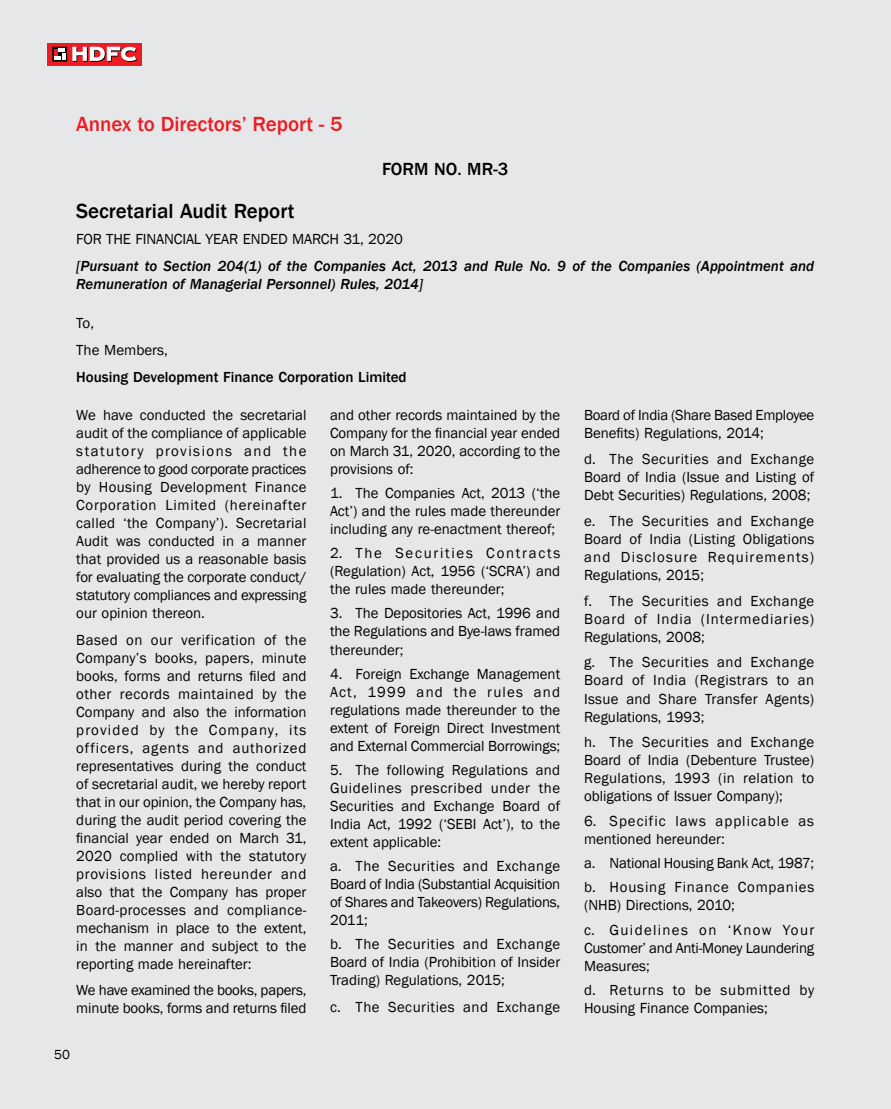
<style>
.page{position:relative;width:891px;height:1109px;background:#fff}
.page>*{position:absolute;margin:0;border:0;box-sizing:border-box;transform-origin:0 0}
.t1{font:500 21px "Franklin Gothic";color:#ed1c24}
.t2{font:500 21px "Franklin Gothic";color:#000}
.t3{font:500 18px "Franklin Gothic";color:#000}
.t4{font:15px/18px "Franklin Gothic";color:#000;text-align:justify}
.t5{font:italic 500 15px/18px "Franklin Gothic";color:#000}
.t6{font:15px/18px "Franklin Gothic";letter-spacing:.065em;color:#000}
.t7{font:15px/24.3px "Franklin Gothic";letter-spacing:.055em;color:#000}
.t8{font:500 15px "Franklin Gothic";color:#000}
.t9{font:15px "Franklin Gothic";letter-spacing:.035em;color:#000}
.t10{font:13.5px "Franklin Gothic";color:#000}
</style>
<div class="page">
<div style="left:0;top:0;width:891px;height:1108px;background:#e6e7e8"></div>
<div style="left:47px;top:43px;width:95px;height:22px;background:#ed1c24"></div>
<svg style="left:52px;top:47px;width:85px;height:15px"></svg>
<h1 class="t1" style="left:76px;top:111px;width:268px">Annex to Directors’ Report - 5</h1>
<p class="t3" style="left:382px;top:158px;width:128px">FORM NO. MR-3</p>
<h1 class="t2" style="left:76px;top:198px;width:220px">Secretarial Audit Report</h1>
<p class="t4" style="left:76px;top:231px;width:328px">FOR THE FINANCIAL YEAR ENDED MARCH 31, 2020</p>
<p class="t5" style="left:76px;top:257px;width:739px">[Pursuant to Section 204(1) of the Companies Act, 2013 and Rule No. 9 of the Companies (Appointment and<br>Remuneration of Managerial Personnel) Rules, 2014]</p>
<p class="t4" style="left:76px;top:310px;width:93px;line-height:26.8px">To,<br>The Members,</p>
<p class="t8" style="left:76px;top:367px;width:332px">Housing Development Finance Corporation Limited</p>
<p class="t4" style="left:76px;top:406px;width:232px">We have conducted the secretarial audit of the compliance of applicable statutory provisions and the adherence to good corporate practices by Housing Development Finance Corporation Limited (hereinafter called ‘the Company’). Secretarial Audit was conducted in a manner that provided us a reasonable basis for evaluating the corporate conduct/ statutory compliances and expressing our opinion thereon.</p>
<p class="t4" style="left:76px;top:630px;width:232px">Based on our verification of the Company’s books, papers, minute books, forms and returns filed and other records maintained by the Company and also the information provided by the Company, its officers, agents and authorized representatives during the conduct of secretarial audit, we hereby report that in our opinion, the Company has, during the audit period covering the financial year ended on March 31, 2020 complied with the statutory provisions listed hereunder and also that the Company has proper Board-processes and compliance&shy;mechanism in place to the extent, in the manner and subject to the reporting made hereinafter:</p>
<p class="t4" style="left:76px;top:981px;width:232px">We have examined the books, papers, minute books, forms and returns filed</p>
<p class="t10" style="left:54px;top:1045px;width:17px">50</p>
<p class="t4" style="left:330px;top:406px;width:232px">and other records maintained by the Company for the financial year ended on March 31, 2020, according to the provisions of:</p>
<p class="t4" style="left:330px;top:484px;width:232px">1. The Companies Act, 2013 (‘the Act’) and the rules made thereunder including any re-enactment thereof;</p>
<p class="t4" style="left:330px;top:544px;width:232px">2. The Securities Contracts (Regulation) Act, 1956 (‘SCRA’) and the rules made thereunder;</p>
<p class="t4" style="left:330px;top:604px;width:232px">3. The Depositories Act, 1996 and the Regulations and Bye-laws framed thereunder;</p>
<p class="t4" style="left:330px;top:665px;width:232px">4. Foreign Exchange Management Act, 1999 and the rules and regulations made thereunder to the extent of Foreign Direct Investment and External Commercial Borrowings;</p>
<p class="t4" style="left:330px;top:761px;width:232px">5. The following Regulations and Guidelines prescribed under the Securities and Exchange Board of India Act, 1992 (‘SEBI Act’), to the extent applicable:</p>
<p class="t4" style="left:330px;top:857px;width:232px">a. The Securities and Exchange Board of India (Substantial Acquisition of Shares and Takeovers) Regulations, 2011;</p>
<p class="t4" style="left:330px;top:935px;width:232px">b. The Securities and Exchange Board of India (Prohibition of Insider Trading) Regulations, 2015;</p>
<p class="t9" style="left:330px;top:997px;width:232px">c. The Securities and Exchange</p>
<p class="t4" style="left:584px;top:406px;width:232px">Board of India (Share Based Employee<br>Benefits) Regulations, 2014;</p>
<p class="t4" style="left:584px;top:450px;width:232px">d. The Securities and Exchange Board of India (Issue and Listing of Debt Securities) Regulations, 2008;</p>
<p class="t4" style="left:584px;top:512px;width:232px">e. The Securities and Exchange Board of India (Listing Obligations and Disclosure Requirements)<br>Regulations, 2015;</p>
<p class="t4" style="left:584px;top:592px;width:232px">f. The Securities and Exchange Board of India (Intermediaries)<br>Regulations, 2008;</p>
<p class="t4" style="left:584px;top:653px;width:232px">g. The Securities and Exchange Board of India (Registrars to an Issue and Share Transfer Agents)<br>Regulations, 1993;</p>
<p class="t4" style="left:584px;top:733px;width:232px">h. The Securities and Exchange Board of India (Debenture Trustee)<br>Regulations, 1993 (in relation to obligations of Issuer Company);</p>
<p class="t6" style="left:584px;top:811px;width:232px">6. Specific laws applicable as mentioned hereunder:</p>
<p class="t4" style="left:584px;top:851px;width:232px;line-height:24.3px">a. National Housing Bank Act, 1987; b. Housing Finance Companies</p>
<p class="t7" style="left:584px;top:893px;width:232px">(NHB) Directions, 2010;<br>c. Guidelines on ‘Know Your</p>
<p class="t4" style="left:584px;top:938px;width:232px">Customer’ and Anti-Money Laundering<br>Measures;</p>
<p class="t4" style="left:584px;top:981px;width:232px">d. Returns to be submitted by<br>Housing Finance Companies;</p>
</div>
